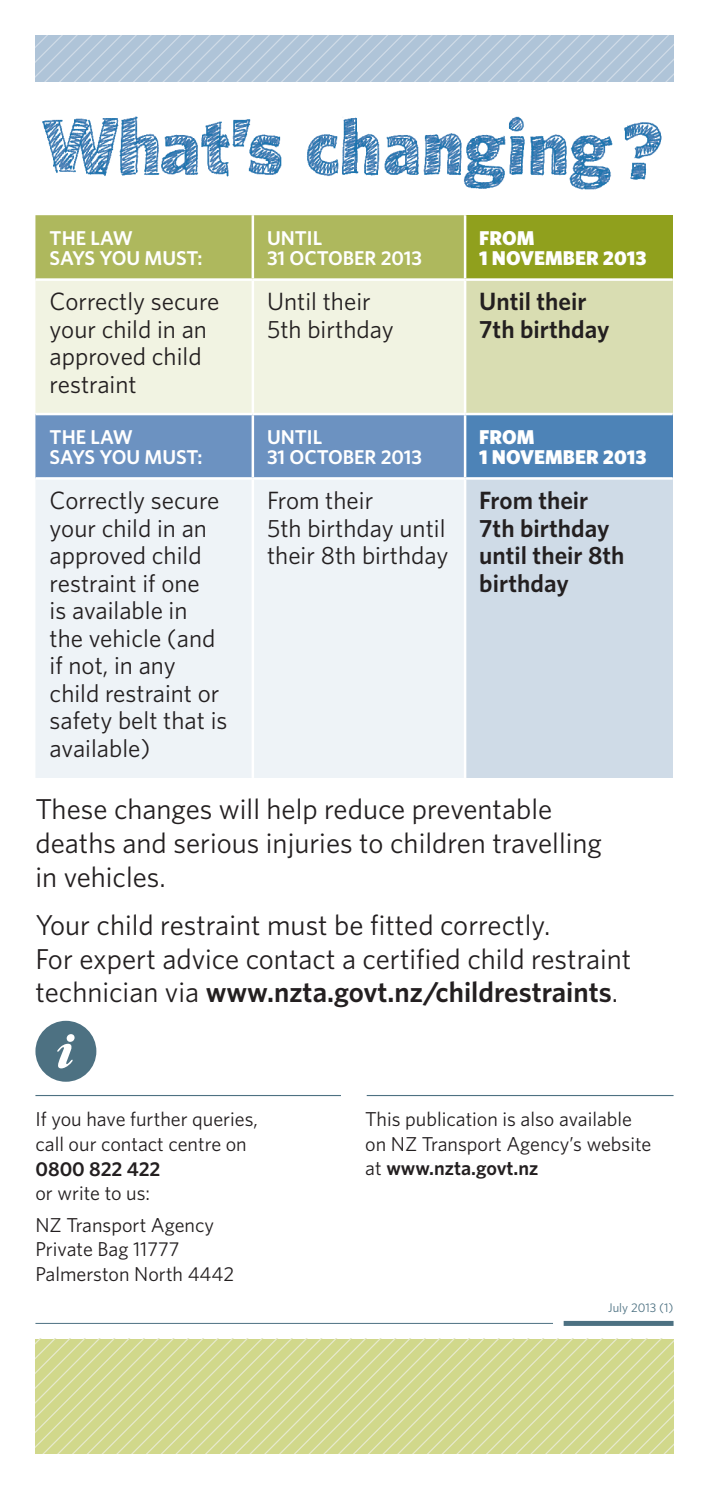
<style>
.page{position:relative;width:709px;height:1489px;background:#fff}
.page>*{position:absolute;margin:0;border:0;box-sizing:border-box;transform-origin:0 0}
.t1{font:28.75px/33.8px "Whitney";color:#231f20}
.t2{font:25px/27.5px "Whitney";color:#231f20}
.t3{font:600 25px/27.5px "Whitney";color:#231f20}
.t4{font:20px/24.5px "Whitney";color:#231f20}
.t5{font:600 20px/20px "Whitney";color:#fff}
.t6{font:900 20px/20px "Whitney";color:#fff}
.t7{font:600 20px "Whitney";color:#231f20}
.t8{font:12.5px "Whitney";color:#4d7182}
.s1{font-weight:600}
</style>
<div class="page">
<div style="left:35px;top:215px;width:429px;height:63px;background:#aeb85d"></div>
<div style="left:465px;top:215px;width:207px;height:64px;background:#90a01d"></div>
<div style="left:35px;top:281px;width:429px;height:132px;background:#f1f3e2"></div>
<div style="left:465px;top:279px;width:207px;height:135px;background:#d9ddb2"></div>
<div style="left:35px;top:415px;width:429px;height:62px;background:#6c92c1"></div>
<div style="left:465px;top:414px;width:207px;height:64px;background:#4d83b7"></div>
<div style="left:36px;top:480px;width:428px;height:298px;background:#eef3f7"></div>
<div style="left:465px;top:478px;width:207px;height:300px;background:#cfdbe7"></div>
<hr style="left:251px;top:215px;width:3px;height:63px;background:#fff">
<hr style="left:464px;top:215px;width:2px;height:63px;background:#fff">
<hr style="left:251px;top:281px;width:3px;height:132px;background:#fff">
<hr style="left:465px;top:278px;width:207px;height:3px;background:#fff">
<hr style="left:464px;top:281px;width:2px;height:132px;background:#fff">
<hr style="left:251px;top:415px;width:3px;height:62px;background:#fff">
<hr style="left:465px;top:413px;width:207px;height:2px;background:#fff">
<hr style="left:464px;top:415px;width:2px;height:62px;background:#fff">
<hr style="left:251px;top:479px;width:3px;height:299px;background:#fff">
<hr style="left:464px;top:479px;width:2px;height:299px;background:#fff">
<hr style="left:465px;top:477px;width:207px;height:2px;background:#fff">
<hr style="left:35px;top:1322px;width:518px;height:1px;background:#4d7182">
<div style="left:563px;top:1320px;width:110px;height:5px;background:#4d7182"></div>
<svg style="left:35px;top:1338px;width:638px;height:115px;background:#d3da93"></svg>
<svg style="left:35px;top:35px;width:638px;height:46px;background:#b2c6d9"></svg>
<hr style="left:35px;top:1094px;width:306px;height:1px;background:#4d7182">
<hr style="left:367px;top:1094px;width:306px;height:1px;background:#4d7182">
<div style="left:35px;top:1020px;width:61px;height:61px;background:#4d7182;border-radius:50%"></div>
<svg style="left:57px;top:1034px;width:18px;height:34px"></svg>
<img style="left:42px;top:116px;width:620px;height:74px">
<p class="t5" style="left:50px;top:228px;width:154px">The law<br>says you must:</p>
<p class="t5" style="left:267px;top:228px;width:157px">Until<br>31 October 2013</p>
<p class="t6" style="left:479px;top:228px;width:169px">FROM<br>1 NOVEMBER 2013</p>
<p class="t2" style="left:50px;top:287px;width:171px">Correctly secure your child in an approved child restraint</p>
<p class="t2" style="left:267px;top:287px;width:128px">Until their<br>5th birthday</p>
<p class="t3" style="left:479px;top:287px;width:132px">Until their<br>7th birthday</p>
<p class="t5" style="left:50px;top:427px;width:154px">The law<br>says you must:</p>
<p class="t5" style="left:267px;top:427px;width:157px">Until<br>31 October 2013</p>
<p class="t6" style="left:479px;top:427px;width:169px">FROM<br>1 NOVEMBER 2013</p>
<p class="t2" style="left:50px;top:486px;width:179px">Correctly secure your child in an approved child restraint if one<br>is available in<br>the vehicle (and if not, in any child restraint or safety belt that is available)</p>
<p class="t2" style="left:267px;top:486px;width:183px">From their<br>5th birthday until their 8th birthday</p>
<p class="t3" style="left:479px;top:486px;width:147px">From their<br>7th birthday until their 8th birthday</p>
<p class="t1" style="left:35px;top:791px;width:568px">These changes will help reduce preventable deaths and serious injuries to children travelling in vehicles.</p>
<p class="t1" style="left:35px;top:907px;width:597px">Your child restraint must be fitted correctly.<br>For expert advice contact a certified child restraint technician via <span class="s1">www.nzta.govt.nz/childrestraints</span>.</p>
<p class="t4" style="left:35px;top:1106px;width:224px">If you have further queries, call our contact centre on</p>
<p class="t7" style="left:35px;top:1155px;width:127px">0800 822 422</p>
<p class="t4" style="left:35px;top:1176px;width:180px;line-height:31.8px">or write to us:<br>NZ Transport Agency</p>
<p class="t4" style="left:35px;top:1236px;width:200px">Private Bag 11777<br>Palmerston North 4442</p>
<p class="t4" style="left:365px;top:1106px;width:288px">This publication is also available on NZ Transport Agency’s website at <span class="s1">www.nzta.govt.nz</span></p>
<p class="t8" style="left:608px;top:1299px;width:67px">July 2013 (1)</p>
</div>
